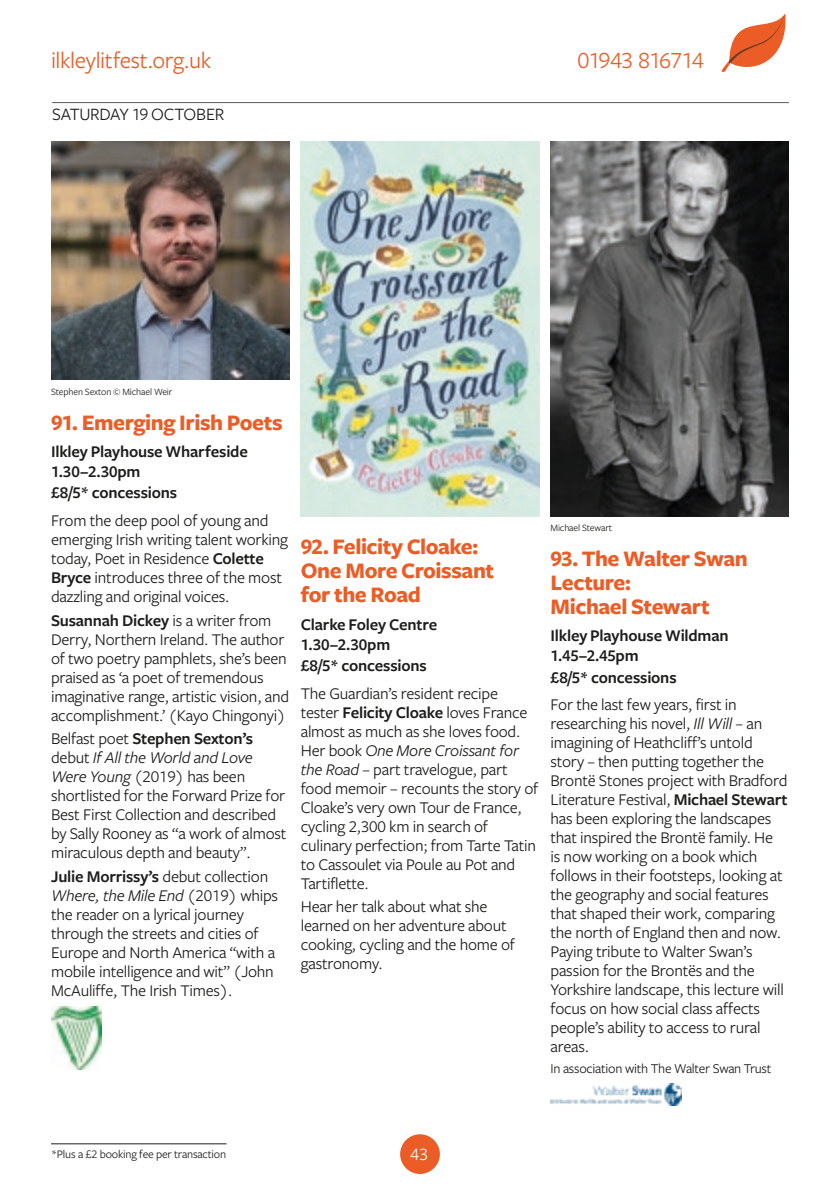
<style>
.page{position:relative;width:840px;height:1191px;background:#fff}
.page>*{position:absolute;margin:0;border:0;box-sizing:border-box;transform-origin:0 0}
.t1{font:24px "Freight Sans Pro";letter-spacing:-.02em;color:#eb5c26}
.t2{font:24px "Freight Sans Pro";letter-spacing:-.05em;color:#eb5c26}
.t3{font:700 23px/24px "Freight Sans Pro";letter-spacing:-.02em;color:#eb5c26}
.t4{font:18px "Freight Sans Pro";letter-spacing:-.015em;color:#1d1d1b}
.t5{font:18px "Freight Sans Pro";color:#fff}
.t6{font:17px/19px "Freight Sans Pro";letter-spacing:-.015em;color:#1d1d1b}
.t7{font:600 17px/20.6px "Freight Sans Pro";letter-spacing:-.01em;color:#1d1d1b}
.t8{font:14px "Freight Sans Pro";letter-spacing:-.02em;color:#1d1d1b}
.t9{font:12px "Freight Sans Pro";letter-spacing:-.015em;color:#1d1d1b}
.t10{font:10px "Freight Sans Pro";letter-spacing:-.015em;color:#1d1d1b}
.s1{font-weight:600}
.s2{font-style:italic}
</style>
<div class="page">
<img style="left:550px;top:142px;width:238px;height:374px">
<img style="left:300px;top:142px;width:239px;height:374px">
<img style="left:51px;top:142px;width:238px;height:238px">
<img style="left:51px;top:1006px;width:50px;height:63px">
<img style="left:550px;top:1083px;width:130px;height:22px">
<hr style="left:51px;top:1143px;width:175px;height:1px;background:#1d1d1b">
<svg style="left:721px;top:13px;width:65px;height:59px"></svg>
<div style="left:400px;top:1134px;width:39px;height:40px;background:#eb5c26;border-radius:50%"></div>
<hr style="left:52px;top:102px;width:736px;height:1px;background:#59595b">
<h1 class="t1" style="left:51px;top:44px;width:161px">ilkleylitfest.org.uk</h1>
<h1 class="t2" style="left:577px;top:44px;width:128px">01943 816714</h1>
<p class="t4" style="left:52px;top:102px;width:173px">SATURDAY 19 OCTOBER</p>
<p class="t10" style="left:51px;top:385px;width:123px">Stephen Sexton © Michael Weir</p>
<h2 class="t3" style="left:51px;top:409px;width:233px">91. Emerging Irish Poets</h2>
<p class="t7" style="left:51px;top:441px;width:198px">Ilkley Playhouse Wharfeside<br>1.30–2.30pm<br>£8/5* concessions</p>
<p class="t6" style="left:51px;top:510px;width:238px">From the deep pool of young and emerging Irish writing talent working today, Poet in Residence <span class="s1">Colette Bryce</span> introduces three of the most dazzling and original voices.</p>
<p class="t6" style="left:51px;top:610px;width:239px"><span class="s1">Susannah Dickey</span> is a writer from Derry, Northern Ireland. The author of two poetry pamphlets, she’s been praised as ‘a poet of tremendous imaginative range, artistic vision, and accomplishment.’ (Kayo Chingonyi)</p>
<p class="t6" style="left:51px;top:728px;width:237px">Belfast poet <span class="s1">Stephen Sexton’s </span>debut <span class="s2">If All the World and Love<br>Were Young</span> (2019) has been shortlisted for the Forward Prize for<br>Best First Collection and described by Sally Rooney as “a work of almost miraculous depth and beauty”.</p>
<p class="t6" style="left:51px;top:866px;width:228px"><span class="s1">Julie Morrissy’s</span> debut collection<br><span class="s2">Where, the Mile End</span> (2019) whips the reader on a lyrical journey through the streets and cities of<br>Europe and North America “with a mobile intelligence and wit” (John<br>McAuliffe, The Irish Times).</p>
<h2 class="t3" style="left:300px;top:534px;width:195px">92. Felicity Cloake:<br>One More Croissant for the Road</h2>
<p class="t7" style="left:300px;top:613px;width:138px">Clarke Foley Centre<br>1.30–2.30pm<br>£8/5* concessions</p>
<p class="t6" style="left:300px;top:683px;width:239px">The Guardian’s resident recipe tester <span class="s1">Felicity Cloake</span> loves France almost as much as she loves food.<br>Her book <span class="s2">One More Croissant for the Road</span> – part travelogue, part food memoir – recounts the story of<br>Cloake’s very own Tour de France, cycling 2,300 km in search of culinary perfection; from Tarte Tatin to Cassoulet via Poule au Pot and<br>Tartiflette.</p>
<p class="t6" style="left:300px;top:896px;width:215px">Hear her talk about what she learned on her adventure about cooking, cycling and the home of gastronomy.</p>
<p class="t10" style="left:550px;top:521px;width:63px">Michael Stewart</p>
<h2 class="t3" style="left:550px;top:545px;width:199px">93. The Walter Swan<br>Lecture:<br>Michael Stewart</h2>
<p class="t7" style="left:550px;top:625px;width:179px">Ilkley Playhouse Wildman<br>1.45–2.45pm<br>£8/5* concessions</p>
<p class="t6" style="left:550px;top:694px;width:238px">For the last few years, first in researching his novel, <span class="s2">Ill Will</span> – an imagining of Heathcliff’s untold story – then putting together the<br>Brontë Stones project with Bradford<br>Literature Festival, <span class="s1">Michael Stewart </span>has been exploring the landscapes that inspired the Brontë family. He<br>is now working on a book which follows in their footsteps, looking at the geography and social features that shaped their work, comparing the north of England then and now.<br>Paying tribute to Walter Swan’s passion for the Brontës and the<br>Yorkshire landscape, this lecture will focus on how social class affects people’s ability to access to rural areas.</p>
<p class="t8" style="left:550px;top:1058px;width:222px">In association with The Walter Swan Trust</p>
<p class="t9" style="left:51px;top:1146px;width:176px">*Plus a £2 booking fee per transaction</p>
<p class="t5" style="left:410px;top:1142px;width:19px">43</p>
</div>
